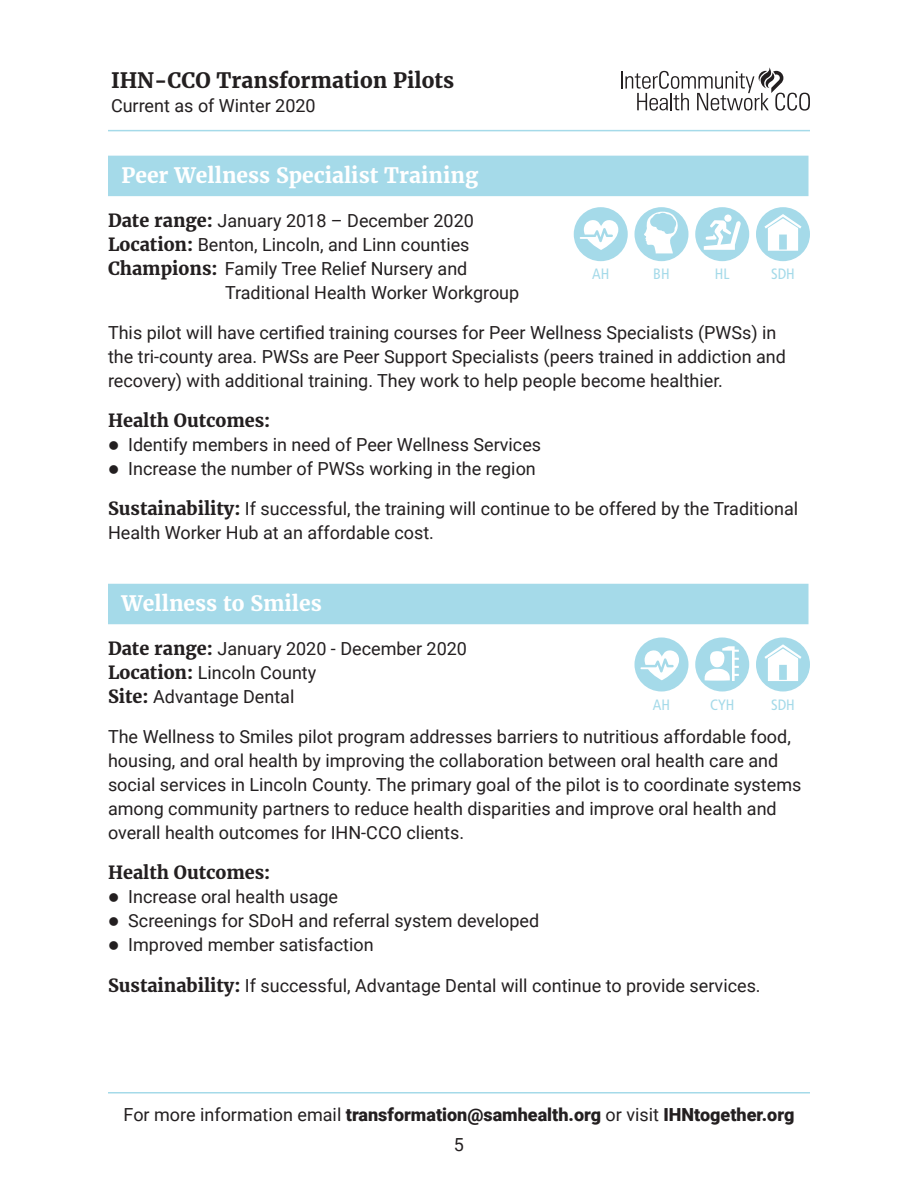
<style>
.page{position:relative;width:918px;height:1188px;background:#fff}
.page>*{position:absolute;margin:0;border:0;box-sizing:border-box;transform-origin:0 0}
.Section_Header{font:700 21px "Merriweather";color:#fff}
.t1{font:700 21px "Merriweather";color:#231f20}
.Body_Text{font:18px/24px "Roboto";color:#231f20}
.Section_Info{font:18px/24px "Roboto";color:#231f20}
.t2{font:900 18px/30px "Roboto";color:#231f20;text-align:center}
.Body_Text-2{font:700 18px "Merriweather";color:#231f20}
.t3{font:condensed 15px "Frutiger LT Pro";color:#a5dae9}
.s1{font-family:"Merriweather";font-weight:700}
.s2{font-weight:400}
</style>
<div class="page">
<svg style="left:621px;top:67px;width:189px;height:44px"></svg>
<hr style="left:108px;top:130px;width:702px;height:1px;background:#a5dae9">
<hr style="left:108px;top:1092px;width:702px;height:2px;background:#a5dae9">
<div style="left:108px;top:156px;width:700px;height:40px;background:#a5dae9"></div>
<div style="left:108px;top:584px;width:700px;height:40px;background:#a5dae9"></div>
<div style="left:634px;top:638px;width:54px;height:54px;background:#a5dae9;border-radius:50%"></div>
<svg style="left:640px;top:650px;width:39px;height:30px"></svg>
<div style="left:695px;top:638px;width:54px;height:54px;background:#a5dae9;border-radius:50%"></div>
<svg style="left:705px;top:646px;width:34px;height:35px"></svg>
<div style="left:756px;top:638px;width:54px;height:54px;background:#a5dae9;border-radius:50%"></div>
<svg style="left:764px;top:644px;width:38px;height:37px"></svg>
<div style="left:574px;top:207px;width:54px;height:54px;background:#a5dae9;border-radius:50%"></div>
<svg style="left:580px;top:220px;width:38px;height:30px"></svg>
<div style="left:634px;top:207px;width:54px;height:54px;background:#a5dae9;border-radius:50%"></div>
<svg style="left:643px;top:212px;width:37px;height:41px"></svg>
<div style="left:695px;top:207px;width:54px;height:54px;background:#a5dae9;border-radius:50%"></div>
<svg style="left:704px;top:220px;width:37px;height:30px"></svg>
<div style="left:724px;top:215px;width:8px;height:7px;background:#fff;border-radius:50%"></div>
<div style="left:756px;top:207px;width:54px;height:54px;background:#a5dae9;border-radius:50%"></div>
<svg style="left:764px;top:214px;width:38px;height:37px"></svg>
<p class="t1" style="left:111px;top:66px;width:345px">IHN-CCO Transformation Pilots</p>
<p class="Body_Text" style="left:111px;top:93px;width:206px">Current as of Winter 2020</p>
<p class="Section_Header" style="left:122px;top:161px;width:358px">Peer Wellness Specialist Training</p>
<p class="Section_Info" style="left:108px;top:208px;width:367px"><span class="s1">Date range:</span> January 2018 – December 2020</p>
<p class="Section_Info" style="left:108px;top:232px;width:363px"><span class="s1">Location:</span> Benton, Lincoln, and Linn counties</p>
<p class="Section_Info" style="left:225px;top:256px;width:296px;text-indent:-117px"><span class="s1">Champions:</span> Family Tree Relief Nursery and<br>Traditional Health Worker Workgroup</p>
<p class="Body_Text" style="left:108px;top:320px;width:679px">This pilot will have certified training courses for Peer Wellness Specialists (PWSs) in the tri-county area. PWSs are Peer Support Specialists (peers trained in addiction and recovery) with additional training. They work to help people become healthier.</p>
<p class="Body_Text-2" style="left:108px;top:409px;width:164px">Health Outcomes:</p>
<p class="Body_Text" style="left:128px;top:432px;width:414px">Identify members in need of Peer Wellness Services</p>
<p class="Body_Text" style="left:128px;top:456px;width:409px">Increase the number of PWSs working in the region</p>
<p class="Body_Text" style="left:108px;top:496px;width:692px"><span class="s1">Sustainability:</span> If successful, the training will continue to be offered by the Traditional<br>Health Worker Hub at an affordable cost.</p>
<p class="t3" style="left:592px;top:265px;width:19px">AH</p>
<p class="t3" style="left:653px;top:265px;width:18px">BH</p>
<p class="t3" style="left:715px;top:265px;width:16px">HL</p>
<p class="t3" style="left:771px;top:265px;width:25px">SDH</p>
<p class="Section_Header" style="left:122px;top:589px;width:202px">Wellness to Smiles</p>
<p class="Section_Info" style="left:108px;top:636px;width:361px"><span class="s1">Date range:</span> January 2020 - December 2020</p>
<p class="Section_Info" style="left:108px;top:660px;width:210px"><span class="s1">Location:</span> Lincoln County</p>
<p class="Section_Info" style="left:108px;top:684px;width:188px"><span class="s1">Site:</span> Advantage Dental</p>
<p class="Body_Text" style="left:108px;top:724px;width:695px">The Wellness to Smiles pilot program addresses barriers to nutritious affordable food, housing, and oral health by improving the collaboration between oral health care and social services in Lincoln County. The primary goal of the pilot is to coordinate systems among community partners to reduce health disparities and improve oral health and overall health outcomes for IHN-CCO clients.</p>
<p class="Body_Text-2" style="left:108px;top:861px;width:164px">Health Outcomes:</p>
<p class="Body_Text" style="left:128px;top:884px;width:211px">Increase oral health usage</p>
<p class="Body_Text" style="left:128px;top:908px;width:412px">Screenings for SDoH and referral system developed</p>
<p class="Body_Text" style="left:128px;top:932px;width:247px">Improved member satisfaction</p>
<p class="Body_Text" style="left:108px;top:973px;width:654px"><span class="s1">Sustainability:</span> If successful, Advantage Dental will continue to provide services.</p>
<p class="t3" style="left:653px;top:696px;width:19px">AH</p>
<p class="t3" style="left:710px;top:696px;width:26px">CYH</p>
<p class="t3" style="left:771px;top:696px;width:25px">SDH</p>
<p class="t2" style="left:124px;top:1098px;width:672px"><span class="s2">For more information email</span> transformation@samhealth.org <span class="s2">or visit</span> IHNtogether.org<br><span class="s2">5</span></p>
</div>
